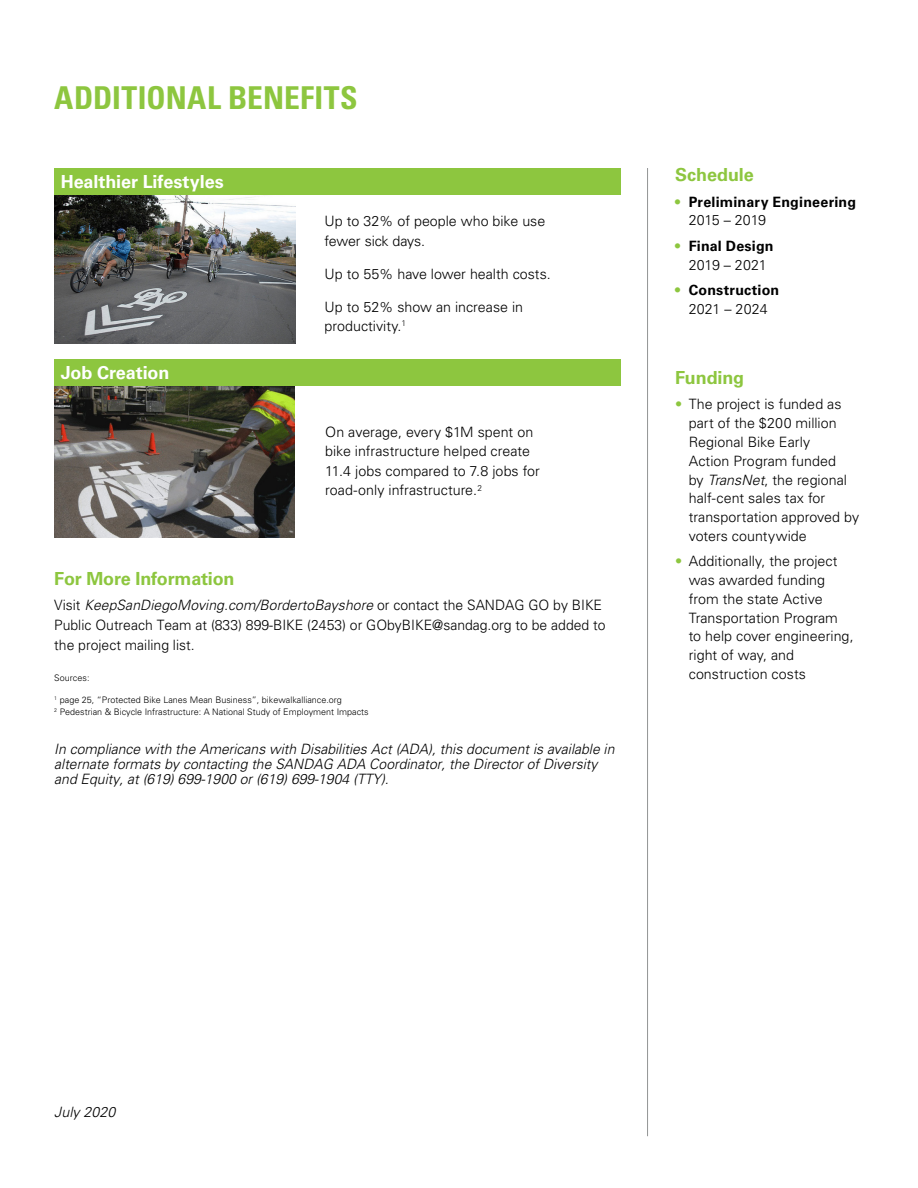
<style>
.page{position:relative;width:918px;height:1188px;background:#fff}
.page>*{position:absolute;margin:0;border:0;box-sizing:border-box;transform-origin:0 0}
.t1{font:700 condensed 31.5px "Univers LT Std";letter-spacing:.01em;color:#8dc63f}
.t2{font:700 18px "Univers LT Std";letter-spacing:-.01em;color:#8dc63f}
.t3{font:700 18px "Univers LT Std";letter-spacing:-.005em;color:#fff}
.t4{font:300 14.25px/18.8px "Univers LT Std";color:#000}
.t5{font:italic 300 14.25px/15px "Univers LT Std";color:#000}
.t6{font:700 14.25px/18.8px "Univers LT Std";letter-spacing:.015em;color:#000;text-align:center}
.t7{font:300 9px/12px "Univers LT Std";color:#000}
.s1{font-style:italic}
.s2{color:#8dc63f}
.s3{font-weight:300}
</style>
<div class="page">
<hr style="left:647px;top:168px;width:1px;height:968px;background:#929495">
<img style="left:54px;top:195px;width:242px;height:148px">
<img style="left:54px;top:386px;width:241px;height:152px">
<div style="left:54px;top:168px;width:567px;height:27px;background:#8dc63f"></div>
<div style="left:54px;top:359px;width:567px;height:27px;background:#8dc63f"></div>
<h1 class="t1" style="left:54px;top:79px;width:305px">ADDITIONAL BENEFITS</h1>
<p class="t3" style="left:61px;top:171px;width:165px">Healthier Lifestyles</p>
<p class="t3" style="left:61px;top:362px;width:110px">Job Creation</p>
<p class="t4" style="left:325px;top:211px;width:222px;line-height:19.5px">Up to 32% of people who bike use fewer sick days.</p>
<p class="t4" style="left:325px;top:264px;width:228px">Up to 55% have lower health costs.</p>
<p class="t4" style="left:325px;top:297px;width:200px;line-height:19.5px">Up to 52% show an increase in productivity.<sup>1</sup></p>
<p class="t4" style="left:325px;top:422px;width:216px;line-height:19.5px">On average, every $1M spent on bike infrastructure helped create<br>11.4 jobs compared to 7.8 jobs for road-only infrastructure.<sup>2</sup></p>
<p class="t2" style="left:54px;top:568px;width:182px">For More Information</p>
<p class="t4" style="left:54px;top:596px;width:553px;line-height:19.8px">Visit <span class="s1">KeepSanDiegoMoving.com/BordertoBayshore</span> or contact the SANDAG GO by BIKE<br>Public Outreach Team at (833) 899-BIKE (2453) or GObyBIKE@sandag.org to be added to the project mailing list.</p>
<p class="t7" style="left:54px;top:672px;width:37px">Sources:</p>
<p class="t7" style="left:54px;top:694px;width:316px"><sup>1</sup> page 25, “Protected Bike Lanes Mean Business”, bikewalkalliance.org<br><sup>2</sup> Pedestrian &amp; Bicycle Infrastructure: A National Study of Employment Impacts</p>
<p class="t5" style="left:54px;top:741px;width:562px">In compliance with the Americans with Disabilities Act (ADA), this document is available in alternate formats by contacting the SANDAG ADA Coordinator, the Director of Diversity and Equity, at (619) 699-1900 or (619) 699-1904 (TTY).</p>
<p class="t2" style="left:675px;top:164px;width:80px">Schedule</p>
<p class="t6" style="left:689px;top:192px;width:169px;text-align:left;text-indent:-13px"><span class="s2">•</span> Preliminary Engineering<br><span class="s3">2015 – 2019</span></p>
<p class="t6" style="left:675px;top:237px;width:100px"><span class="s2">•</span> Final Design<br><span class="s3">2019 – 2021</span></p>
<p class="t6" style="left:675px;top:281px;width:106px"><span class="s2">•</span> Construction<br><span class="s3">2021 – 2024</span></p>
<p class="t2" style="left:675px;top:367px;width:71px">Funding</p>
<p class="t4" style="left:689px;top:395px;width:172px;text-indent:-13px"><span class="s2">•</span> The project is funded as part of the $200 million<br>Regional Bike Early<br>Action Program funded<br>by <span class="s1">TransNet</span>, the regional half-cent sales tax for transportation approved by voters countywide</p>
<p class="t4" style="left:689px;top:552px;width:166px;text-indent:-13px"><span class="s2">•</span> Additionally, the project was awarded funding from the state Active<br>Transportation Program to help cover engineering, right of way, and construction costs</p>
<p class="t5" style="left:54px;top:1104px;width:63px">July 2020</p>
</div>
